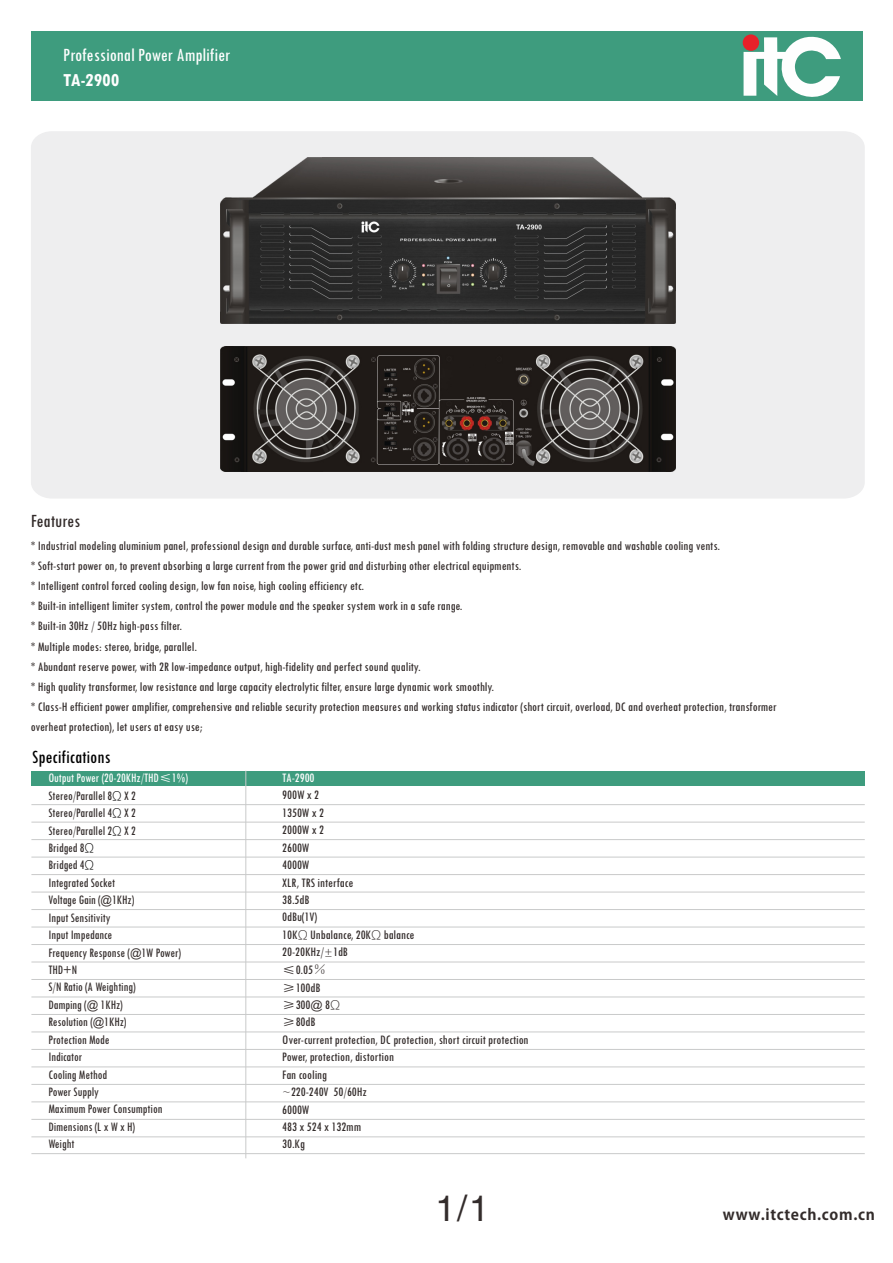
<style>
.page{position:relative;width:893px;height:1263px;background:#fff}
.page>*{position:absolute;margin:0;border:0;box-sizing:border-box;transform-origin:0 0}
.t1{font:36px "FZHTJW GB1 0";color:#332c2b}
.t2{font:500 condensed 19.5px "Tw Cen";color:#fefefe}
.t3{font:500 condensed 19.5px "Tw Cen";color:#000}
.t4{font:500 condensed 19.5px "Tw Cen";color:#332c2b}
.t5{font:700 condensed 19.5px "Tw Cen";color:#fefefe}
.t6{font:700 15px "Koz Go Pro";letter-spacing:.045em;color:#332c2b}
.t7{font:500 condensed 13.5px/17.4px "Tw Cen";color:#332c2b}
.t8{font:500 condensed 13.5px/17.4px "Tw Cen";color:#332c2b;scale:.95 1}
.t9{font:500 condensed 13.5px "Tw Cen";color:#fefefe}
.s1{color:#fefefe}
.s2{font-family:"Deng Xian";font-weight:300;font-stretch:normal;color:#fefefe}
.s3{font-family:"Deng Xian";font-weight:300;font-stretch:normal;color:#000}
.s4{font-size:12px}
.s5{font-family:"Deng Xian";font-weight:300;font-stretch:normal}
.s6{font-family:"Sim Sun";font-weight:400;font-stretch:normal}
</style>
<div class="page">
<div style="left:31px;top:31px;width:831px;height:70px;background:#3e9c7e"></div>
<svg style="left:743px;top:34px;width:98px;height:63px"></svg>
<div style="left:31px;top:131px;width:834px;height:367px;background:#eeeeef"></div>
<img style="left:220px;top:157px;width:455px;height:167px">
<img style="left:220px;top:347px;width:455px;height:125px">
<div style="left:31px;top:770px;width:834px;height:15px;background:#3e9c7e"></div>
<hr style="left:245px;top:771px;width:1px;height:387px;background:#c9caca">
<hr style="left:31px;top:804px;width:834px;height:1px;background:#c9caca">
<hr style="left:31px;top:822px;width:834px;height:1px;background:#c9caca">
<hr style="left:31px;top:839px;width:834px;height:1px;background:#c9caca">
<hr style="left:31px;top:892px;width:834px;height:1px;background:#c9caca">
<hr style="left:31px;top:909px;width:834px;height:1px;background:#c9caca">
<hr style="left:31px;top:926px;width:834px;height:1px;background:#c9caca">
<hr style="left:31px;top:944px;width:834px;height:1px;background:#c9caca">
<hr style="left:31px;top:961px;width:834px;height:1px;background:#c9caca">
<hr style="left:31px;top:979px;width:834px;height:1px;background:#c9caca">
<hr style="left:31px;top:996px;width:834px;height:1px;background:#c9caca">
<hr style="left:31px;top:1014px;width:834px;height:1px;background:#c9caca">
<hr style="left:31px;top:1031px;width:834px;height:1px;background:#c9caca">
<hr style="left:31px;top:1101px;width:834px;height:1px;background:#c9caca">
<hr style="left:31px;top:1136px;width:834px;height:1px;background:#c9caca">
<hr style="left:31px;top:857px;width:834px;height:1px;background:#c9caca">
<hr style="left:31px;top:874px;width:834px;height:1px;background:#c9caca">
<hr style="left:31px;top:1119px;width:834px;height:1px;background:#c9caca">
<hr style="left:31px;top:1049px;width:834px;height:1px;background:#c9caca">
<hr style="left:31px;top:1153px;width:834px;height:1px;background:#c9caca">
<hr style="left:31px;top:1066px;width:834px;height:1px;background:#c9caca">
<hr style="left:31px;top:1084px;width:834px;height:1px;background:#c9caca">
<h2 class="t2" style="left:63px;top:49px;width:169px">Professional Power Amplifier</h2>
<h2 class="t5" style="left:63px;top:74px;width:58px">TA-2900</h2>
<h2 class="t4" style="left:31px;top:515px;width:51px">Features</h2>
<p class="t7" style="left:31px;top:536px;width:747px;line-height:20.2px">* Industrial modeling aluminium panel, professional design and durable surface, anti-dust mesh panel with folding structure design, removable and washable cooling vents.<br>* Soft-start power on, to prevent absorbing a large current from the power grid and disturbing other electrical equipments.<br>* Intelligent control forced cooling design, low fan noise, high cooling efficiency etc.<br>* Built-in intelligent limiter system, control the power module and the speaker system work in a safe range.<br>* Built-in 30Hz / 50Hz high-pass filter.<br>* Multiple modes: stereo, bridge, parallel.<br>* Abundant reserve power, with 2R low-impedance output, high-fidelity and perfect sound quality.<br>* High quality transformer, low resistance and large capacity electrolytic filter, ensure large dynamic work smoothly.<br>* Class-H efficient power amplifier, comprehensive and reliable security protection measures and working status indicator (short circuit, overload, DC and overheat protection, transformer overheat protection), let users at easy use;</p>
<h2 class="t3" style="left:32px;top:750px;width:80px">Specifications</h2>
<p class="t8" style="left:48px;top:770px;width:148px"><span class="s1">Output Power (20-20KHz/THD</span><span class="s2">≤</span><span class="s1">1%)<br></span>Stereo/Parallel 8<span class="s3">Ω</span> X 2<br>Stereo/Parallel 4<span class="s3">Ω</span> X 2<br>Stereo/Parallel 2<span class="s3">Ω</span> X 2<br>Bridged 8<span class="s3">Ω<br></span>Bridged 4<span class="s3">Ω<br></span>Integrated Socket<br>Voltage Gain (<span class="s4">@</span>1KHz)<br>Input Sensitivity<br>Input Impedance<br>Frequency Response (<span class="s4">@</span>1W Power)<br>THD+N<br>S/N Ratio (A Weighting)<br>Damping (<span class="s4">@</span> 1KHz)<br>Resolution (<span class="s4">@</span>1KHz)<br>Protection Mode<br>Indicator<br>Cooling Method<br>Power Supply<br>Maximum Power Consumption<br>Dimensions (L x W x H)<br>Weight</p>
<p class="t9" style="left:282px;top:773px;width:34px">TA-2900</p>
<p class="t7" style="left:282px;top:787px;width:248px">900W x 2<br>1350W x 2<br>2000W x 2<br>2600W<br>4000W<br>XLR, TRS interface<br>38.5dB<br>0dBu(1V)<br>10K<span class="s5">Ω</span> Unbalance, 20K<span class="s5">Ω</span> balance<br>20-20KHz/<span class="s5">±</span>1dB<br><span class="s5">≤</span>0.05<span class="s6">％<br></span><span class="s5">≥</span>100dB<br><span class="s5">≥</span>300<span class="s4">@</span> 8<span class="s5">Ω<br>≥</span>80dB<br>Over-current protection, DC protection, short circuit protection<br>Power, protection, distortion<br>Fan cooling<br><span class="s5">~</span>220-240V 50/60Hz<br>6000W<br>483 x 524 x 132mm<br>30.Kg</p>
<h1 class="t1" style="left:435px;top:1189px;width:55px">1/1</h1>
<p class="t6" style="left:723px;top:1206px;width:153px">www.itctech.com.cn</p>
</div>
